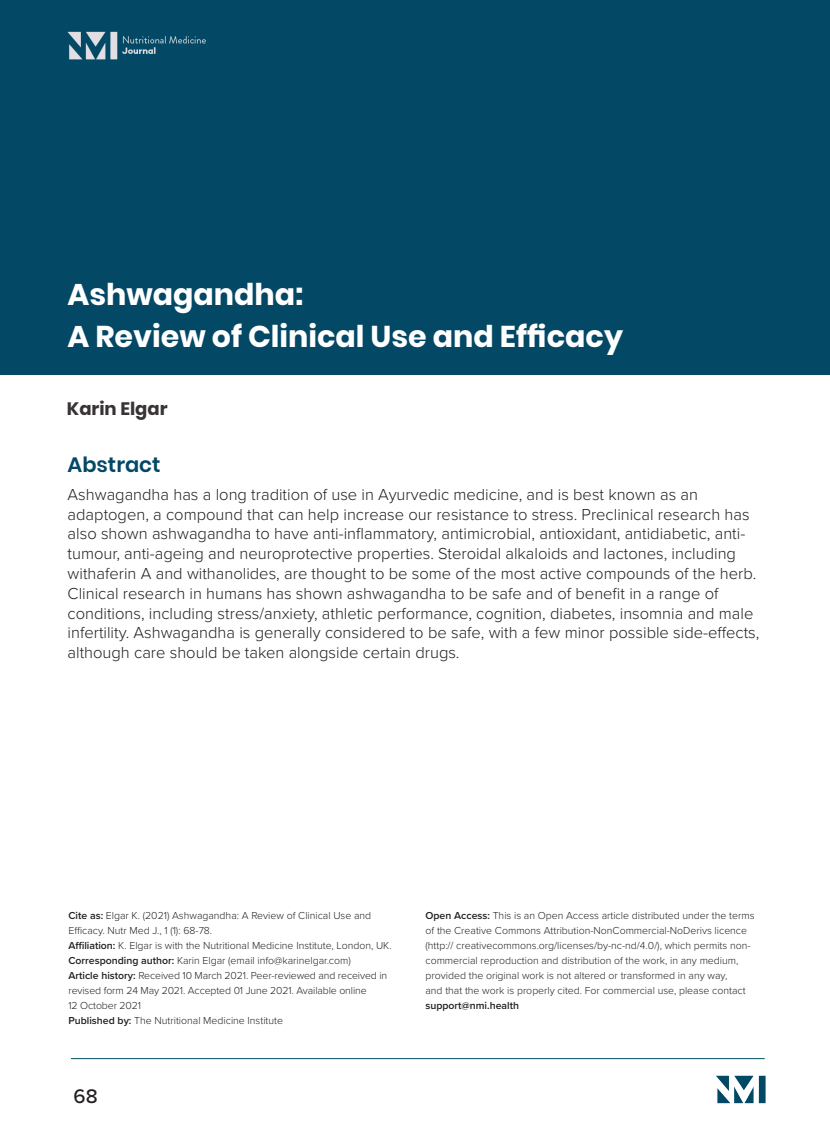
<style>
.page{position:relative;width:830px;height:1144px;background:#fff}
.page>*{position:absolute;margin:0;border:0;box-sizing:border-box;transform-origin:0 0}
.Title_NMI{font:700 30px "Poppins";color:#fff}
.Sub_Heading_F{font:600 21px "Poppins";color:#034865}
.t1{font:500 20.4px "Proxima Nova";color:#231f20}
.Author_NMI{font:700 18px "Poppins";color:#393434}
.BC_NMI_F{font:300 16.5px/19.8px "Proxima Nova";color:#231f20}
.Citation{font:300 10.5px/15px "Proxima Nova";color:#231f20}
.s1{font-weight:600}
</style>
<div class="page">
<div style="left:0;top:0;width:829px;height:374px;background:#034865"></div>
<img style="left:67px;top:31px;width:139px;height:29px">
<hr style="left:71px;top:1058px;width:693px;height:1px;background:#004d61">
<img style="left:685px;top:1058px;width:81px;height:46px">
<p class="Title_NMI" style="left:68px;top:277px;width:237px">Ashwagandha:</p>
<p class="Title_NMI" style="left:68px;top:319px;width:556px">A Review of Clinical Use and Efficacy</p>
<p class="Author_NMI" style="left:67px;top:398px;width:102px">Karin Elgar</p>
<p class="Sub_Heading_F" style="left:68px;top:452px;width:94px">Abstract</p>
<p class="BC_NMI_F" style="left:68px;top:483px;width:693px">Ashwagandha has a long tradition of use in Ayurvedic medicine, and is best known as an adaptogen, a compound that can help increase our resistance to stress. Preclinical research has also shown ashwagandha to have anti-inflammatory, antimicrobial, antioxidant, antidiabetic, anti&shy;tumour, anti-ageing and neuroprotective properties. Steroidal alkaloids and lactones, including withaferin A and withanolides, are thought to be some of the most active compounds of the herb.<br>Clinical research in humans has shown ashwagandha to be safe and of benefit in a range of conditions, including stress/anxiety, athletic performance, cognition, diabetes, insomnia and male infertility. Ashwagandha is generally considered to be safe, with a few minor possible side-effects, although care should be taken alongside certain drugs.</p>
<p class="Citation" style="left:68px;top:907px;width:304px"><span class="s1">Cite as:</span> Elgar K. (2021) Ashwagandha: A Review of Clinical Use and<br>Efficacy. Nutr Med J., 1 (1): 68-78.</p>
<p class="Citation" style="left:68px;top:937px;width:324px"><span class="s1">Affiliation:</span> K. Elgar is with the Nutritional Medicine Institute, London, UK.</p>
<p class="Citation" style="left:68px;top:952px;width:284px"><span class="s1">Corresponding author:</span> Karin Elgar (email info@karinelgar.com)</p>
<p class="Citation" style="left:68px;top:967px;width:320px"><span class="s1">Article history:</span> Received 10 March 2021. Peer-reviewed and received in revised form 24 May 2021. Accepted 01 June 2021. Available online<br>12 October 2021</p>
<p class="Citation" style="left:68px;top:1012px;width:216px"><span class="s1">Published by:</span> The Nutritional Medicine Institute</p>
<h3 class="t1" style="left:74px;top:1081px;width:26px">68</h3>
<p class="Citation" style="left:425px;top:907px;width:330px"><span class="s1">Open Access:</span> This is an Open Access article distributed under the terms of the Creative Commons Attribution-NonCommercial-NoDerivs licence (http:// creativecommons.org/licenses/by-nc-nd/4.0/), which permits non&shy;commercial reproduction and distribution of the work, in any medium, provided the original work is not altered or transformed in any way,<br>and that the work is properly cited. For commercial use, please contact <span class="s1">support@nmi.health</span></p>
</div>
